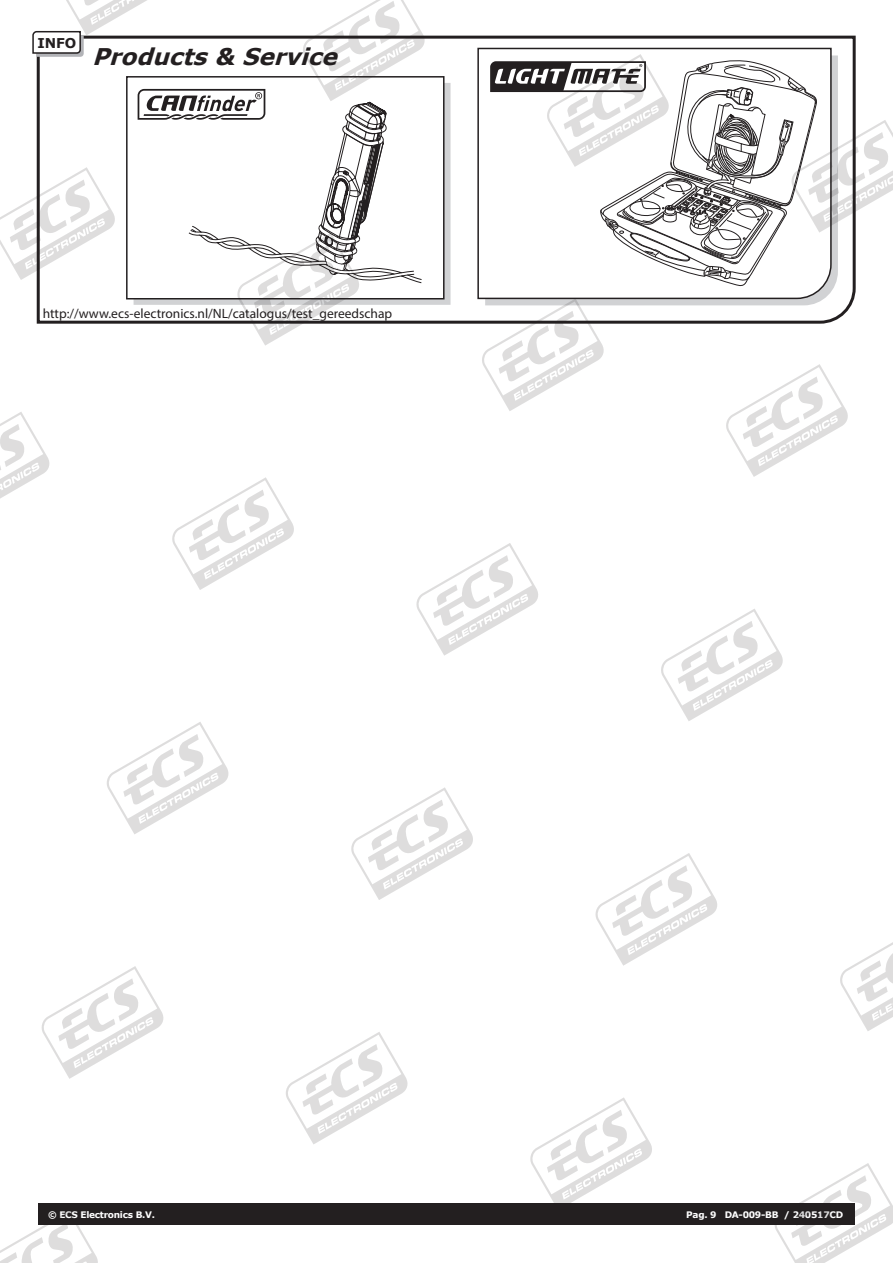
<style>
.page{position:relative;width:893px;height:1263px;background:#fff}
.page>*{position:absolute;margin:0;border:0;box-sizing:border-box;transform-origin:0 0}
.t1{font:italic 700 22.95px "Verdana";color:#231f20}
.t2{font:13.5px "Myriad Pro";color:#231f20}
.t3{font:700 13.5px "Verdana";color:#231f20}
.t4{font:700 9px "Verdana";letter-spacing:-.03em;color:#fff}
</style>
<div class="page">
<div style="left:38px;top:1203px;width:817px;height:21px;background:#231f20"></div>
<svg style="left:425px;top:35px;width:431px;height:289px"></svg>
<svg style="left:0;top:412px;width:49px;height:87px"></svg>
<svg style="left:0;top:0;width:425px;height:346px"></svg>
<svg style="left:172px;top:477px;width:122px;height:113px"></svg>
<svg style="left:107px;top:722px;width:121px;height:112px"></svg>
<svg style="left:482px;top:298px;width:122px;height:113px"></svg>
<svg style="left:416px;top:543px;width:122px;height:113px"></svg>
<svg style="left:490px;top:54px;width:403px;height:227px"></svg>
<svg style="left:726px;top:364px;width:122px;height:113px"></svg>
<svg style="left:42px;top:966px;width:121px;height:113px"></svg>
<svg style="left:0;top:1224px;width:98px;height:39px"></svg>
<svg style="left:351px;top:787px;width:122px;height:113px"></svg>
<svg style="left:286px;top:1032px;width:121px;height:112px"></svg>
<svg style="left:661px;top:609px;width:122px;height:112px"></svg>
<svg style="left:595px;top:853px;width:122px;height:113px"></svg>
<svg style="left:530px;top:1097px;width:122px;height:106px"></svg>
<svg style="left:840px;top:942px;width:53px;height:89px"></svg>
<svg style="left:774px;top:1163px;width:119px;height:100px"></svg>
<p class="t3" style="left:37px;top:34px;width:41px">INFO</p>
<h1 class="t1" style="left:92px;top:40px;width:255px">Products&amp; Service</h1>
<p class="t2" style="left:43px;top:305px;width:351px">http://www.ecs-electronics.nl/NL/catalogus/test_gereedschap</p>
<p class="t4" style="left:48px;top:1208px;width:108px">© ECS Electronics B.V.</p>
<p class="t4" style="left:686px;top:1208px;width:158px">Pag. 9 DA-009-BB / 240517CD</p>
</div>
